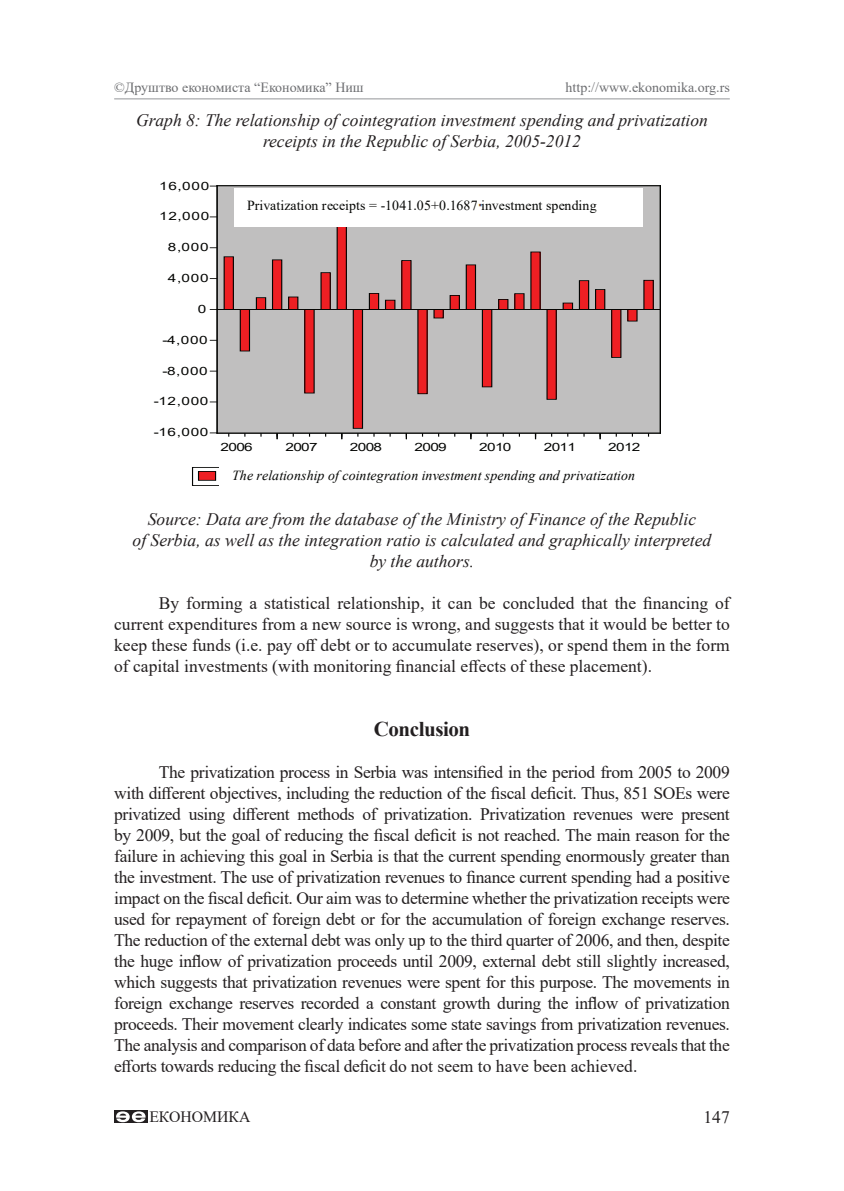
<style>
.page{position:relative;width:844px;height:1191px;background:#fff}
.page>*{position:absolute;margin:0;border:0;box-sizing:border-box;transform-origin:0 0}
.t1{font:700 21px "Times New Roman";letter-spacing:-.02em;color:#231f20}
.t2{font:17.5px/21px "Times New Roman";color:#231f20;text-align:justify}
.t3{font:italic 17.5px/21px "Times New Roman";color:#231f20;text-align:center}
.t4{font:700 15.92px "Times New Roman";color:#231f20}
.t5{font:15.75px "Times New Roman";color:#231f20}
.t6{font:14px "Times New Roman";color:#6c6d70}
.t7{font:italic 13.83px "Times New Roman";letter-spacing:.01em;color:#040503}
.t8{font:13.83px "Times New Roman";letter-spacing:.01em;color:#040503}
.t9{font:11.38px "Arial";letter-spacing:-.015em;color:#040503;scale:1.34 1}
</style>
<div class="page">
<div style="left:114px;top:1110px;width:33px;height:12px;border:1px solid #231f20"></div>
<svg style="left:116px;top:1111px;width:29px;height:11px"></svg>
<hr style="left:114px;top:98px;width:615px;height:1px;background:#939598">
<div style="left:217px;top:186px;width:443px;height:247px;background:#c0bfbf"></div>
<div style="left:224px;top:257px;width:9px;height:52px;background:#ee1f23"></div>
<div style="left:240px;top:309px;width:9px;height:42px;background:#ee1f23"></div>
<div style="left:240px;top:309px;width:9px;height:42px;border:1px solid #040503"></div>
<div style="left:256px;top:298px;width:9px;height:11px;background:#ee1f23"></div>
<div style="left:256px;top:297px;width:10px;height:13px;border:1px solid #040503"></div>
<div style="left:272px;top:260px;width:10px;height:49px;background:#ee1f23"></div>
<div style="left:272px;top:260px;width:10px;height:50px;border:1px solid #040503"></div>
<div style="left:288px;top:297px;width:10px;height:12px;background:#ee1f23"></div>
<div style="left:288px;top:297px;width:10px;height:13px;border:1px solid #040503"></div>
<div style="left:305px;top:309px;width:9px;height:84px;background:#ee1f23"></div>
<div style="left:304px;top:309px;width:10px;height:84px;border:1px solid #040503"></div>
<div style="left:321px;top:273px;width:9px;height:36px;background:#ee1f23"></div>
<div style="left:337px;top:209px;width:9px;height:100px;background:#ee1f23"></div>
<div style="left:353px;top:309px;width:9px;height:119px;background:#ee1f23"></div>
<div style="left:353px;top:309px;width:9px;height:119px;border:1px solid #040503"></div>
<div style="left:369px;top:293px;width:9px;height:16px;background:#ee1f23"></div>
<div style="left:369px;top:293px;width:10px;height:17px;border:1px solid #040503"></div>
<div style="left:385px;top:300px;width:10px;height:9px;background:#ee1f23"></div>
<div style="left:385px;top:300px;width:10px;height:10px;border:1px solid #040503"></div>
<div style="left:401px;top:260px;width:10px;height:49px;background:#ee1f23"></div>
<div style="left:401px;top:260px;width:10px;height:50px;border:1px solid #040503"></div>
<div style="left:418px;top:309px;width:9px;height:85px;background:#ee1f23"></div>
<div style="left:434px;top:309px;width:9px;height:9px;background:#ee1f23"></div>
<div style="left:450px;top:295px;width:9px;height:14px;background:#ee1f23"></div>
<div style="left:450px;top:295px;width:9px;height:15px;border:1px solid #040503"></div>
<div style="left:466px;top:265px;width:9px;height:44px;background:#ee1f23"></div>
<div style="left:466px;top:265px;width:9px;height:45px;border:1px solid #040503"></div>
<div style="left:482px;top:309px;width:9px;height:78px;background:#ee1f23"></div>
<div style="left:482px;top:309px;width:10px;height:78px;border:1px solid #040503"></div>
<div style="left:498px;top:299px;width:9px;height:10px;background:#ee1f23"></div>
<div style="left:498px;top:299px;width:10px;height:11px;border:1px solid #040503"></div>
<div style="left:514px;top:294px;width:10px;height:15px;background:#ee1f23"></div>
<div style="left:514px;top:293px;width:10px;height:17px;border:1px solid #040503"></div>
<div style="left:530px;top:252px;width:10px;height:57px;background:#ee1f23"></div>
<div style="left:547px;top:309px;width:9px;height:90px;background:#ee1f23"></div>
<div style="left:563px;top:303px;width:9px;height:6px;background:#ee1f23"></div>
<div style="left:563px;top:303px;width:9px;height:7px;border:1px solid #040503"></div>
<div style="left:579px;top:281px;width:9px;height:28px;background:#ee1f23"></div>
<div style="left:579px;top:280px;width:9px;height:30px;border:1px solid #040503"></div>
<div style="left:595px;top:289px;width:9px;height:20px;background:#ee1f23"></div>
<div style="left:595px;top:289px;width:9px;height:21px;border:1px solid #040503"></div>
<div style="left:611px;top:309px;width:9px;height:48px;background:#ee1f23"></div>
<div style="left:611px;top:309px;width:10px;height:48px;border:1px solid #040503"></div>
<div style="left:627px;top:309px;width:9px;height:12px;background:#ee1f23"></div>
<div style="left:627px;top:309px;width:10px;height:12px;border:1px solid #040503"></div>
<div style="left:643px;top:280px;width:10px;height:29px;background:#ee1f23"></div>
<hr style="left:217px;top:309px;width:443px;height:1px;background:#040503">
<hr style="left:217px;top:186px;width:1px;height:247px;background:#040503">
<hr style="left:217px;top:433px;width:443px;height:1px;background:#040503">
<hr style="left:659px;top:186px;width:1px;height:247px;background:#040503">
<hr style="left:217px;top:185px;width:443px;height:1px;background:#040503">
<svg style="left:197px;top:471px;width:20px;height:10px"></svg>
<div style="left:198px;top:471px;width:17px;height:9px;background:#ee1f23"></div>
<div style="left:198px;top:471px;width:17px;height:9px;border:1px solid #040503"></div>
<div style="left:234px;top:188px;width:409px;height:39px;background:#fff"></div>
<img style="left:478px;top:203px;width:4px;height:4px">
<p class="t6" style="left:114px;top:77px;width:251px">©Друштво економиста “Економика” Ниш</p>
<p class="t6" style="left:565px;top:77px;width:166px">http://www.ekonomika.org.rs</p>
<p class="t3" style="left:136px;top:109px;width:573px">Graph 8: The relationship of cointegration investment spending and privatization receipts in the Republic of Serbia, 2005-2012</p>
<p class="t9" style="left:159px;top:178px;width:39px">16,000</p>
<p class="t9" style="left:159px;top:209px;width:39px">12,000</p>
<p class="t9" style="left:168px;top:239px;width:32px">8,000</p>
<p class="t9" style="left:168px;top:270px;width:32px">4,000</p>
<p class="t9" style="left:198px;top:301px;width:8px">0</p>
<p class="t9" style="left:162px;top:332px;width:35px">-4,000</p>
<p class="t9" style="left:162px;top:363px;width:35px">-8,000</p>
<p class="t9" style="left:154px;top:394px;width:42px">-12,000</p>
<p class="t9" style="left:154px;top:424px;width:42px">-16,000</p>
<p class="t8" style="left:247px;top:196px;width:351px">Privatization receipts = -1041.05+0.1687 investment spending</p>
<p class="t9" style="left:220px;top:439px;width:25px">2006</p>
<p class="t9" style="left:285px;top:439px;width:25px">2007</p>
<p class="t9" style="left:350px;top:439px;width:25px">2008</p>
<p class="t9" style="left:414px;top:439px;width:25px">2009</p>
<p class="t9" style="left:479px;top:439px;width:25px">2010</p>
<p class="t9" style="left:543px;top:439px;width:25px">2011</p>
<p class="t9" style="left:608px;top:439px;width:25px">2012</p>
<p class="t9" style="left:220px;top:469px;width:344px">Kointegracioniodnosizmedjuprivatizacionihprihodai kapitalnihrashoda</p>
<p class="t3" style="left:133px;top:508px;width:580px">Source: Data are from the database of the Ministry of Finance of the Republic<br>of Serbia, as well as the integration ratio is calculated and graphically interpreted by the authors.</p>
<p class="t2" style="left:114px;top:592px;width:617px;text-indent:45px">By forming a statistical relationship, it can be concluded that the financing of current expenditures from a new source is wrong, and suggests that it would be better to keep these funds (i.e. pay off debt or to accumulate reserves), or spend them in the form of capital investments (with monitoring financial effects of these placement).</p>
<p class="t7" style="left:232px;top:466px;width:404px">The relationship of cointegration investment spending and privatization</p>
<p class="t1" style="left:373px;top:713px;width:98px">Conclusion</p>
<p class="t2" style="left:114px;top:760px;width:617px;text-indent:45px">The privatization process in Serbia was intensified in the period from 2005 to 2009 with different objectives, including the reduction of the fiscal deficit. Thus, 851 SOEs were privatized using different methods of privatization. Privatization revenues were present by 2009, but the goal of reducing the fiscal deficit is not reached. The main reason for the failure in achieving this goal in Serbia is that the current spending enormously greater than the investment. The use of privatization revenues to finance current spending had a positive impact on the fiscal deficit. Our aim was to determine whether the privatization receipts were used for repayment of foreign debt or for the accumulation of foreign exchange reserves.<br>The reduction of the external debt was only up to the third quarter of 2006, and then, despite the huge inflow of privatization proceeds until 2009, external debt still slightly increased, which suggests that privatization revenues were spent for this purpose. The movements in foreign exchange reserves recorded a constant growth during the inflow of privatization proceeds. Their movement clearly indicates some state savings from privatization revenues.<br>The analysis and comparison of data before and after the privatization process reveals that the efforts towards reducing the fiscal deficit do not seem to have been achieved.</p>
<p class="t5" style="left:149px;top:1105px;width:103px">ЕКОНОМИКА</p>
<p class="t2" style="left:703px;top:1105px;width:28px">147</p>
<p class="t4" style="left:199px;top:1107px;width:109px">EKONOMIKA</p>
</div>
